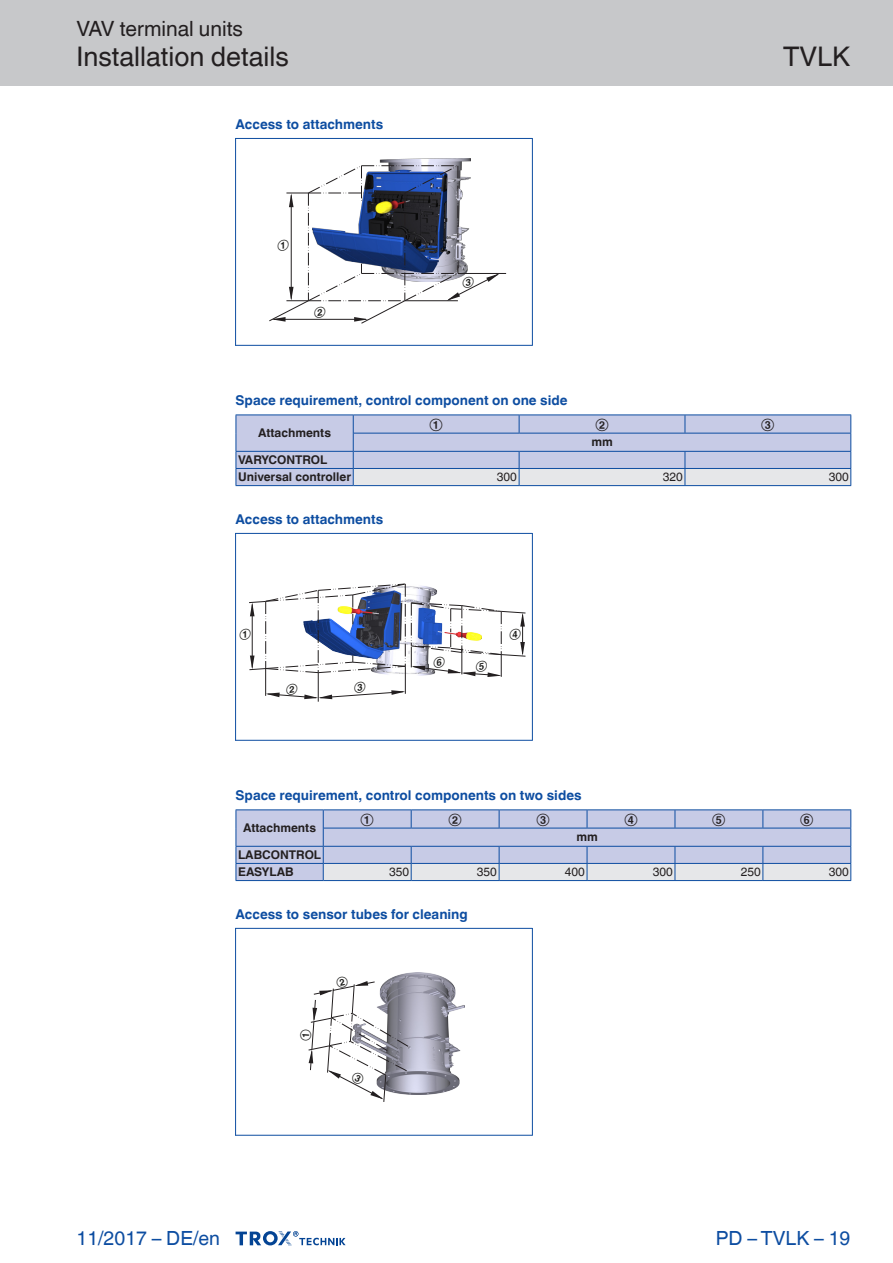
<style>
.page{position:relative;width:893px;height:1263px;background:#fff}
.page>*{position:absolute;margin:0;border:0;box-sizing:border-box;transform-origin:0 0}
.Navigation_2{font:27px "TROX Helvetica";color:#231f20}
.Navigation_3{font:27px "TROX Helvetica";color:#231f20}
.Navigation_1{font:21px "TROX Helvetica";color:#231f20}
.country{font:19.5px "TROX Helvetica";color:#0d4da1}
.pagina_li-re{font:19.5px "TROX Helvetica";color:#0d4da1}
.table_title{font:700 13.5px "TROX Helvetica";color:#0d4da1}
.Standard_oben_links{font:700 13.5px "TROX Helvetica";color:#0d4da1}
.table_copy_h-cent_v{font:700 12px "TROX Helvetica";color:#231f20}
.table_copy_right_v-c{font:12px "TROX Helvetica";color:#231f20}
.table_head_h-centr_v{font:700 12px "TROX Helvetica";color:#231f20}
.table_head_h-centr_v-2{font:12px "TROX Helvetica";color:#231f20}
</style>
<div class="page">
<div style="left:0;top:0;width:893px;height:85px;background:#c7c8ca"></div>
<svg style="left:236px;top:1231px;width:110px;height:15px"></svg>
<hr style="left:353px;top:414px;width:166px;height:1px;background:#0d4da1">
<hr style="left:519px;top:414px;width:166px;height:1px;background:#0d4da1">
<hr style="left:685px;top:414px;width:166px;height:1px;background:#0d4da1">
<hr style="left:236px;top:414px;width:117px;height:1px;background:#0d4da1">
<svg style="left:236px;top:415px;width:615px;height:71px;background:#c1c8e2"></svg>
<hr style="left:236px;top:451px;width:117px;height:1px;background:#0d4da1">
<hr style="left:323px;top:809px;width:88px;height:1px;background:#0d4da1">
<hr style="left:411px;top:809px;width:88px;height:1px;background:#0d4da1">
<hr style="left:499px;top:809px;width:88px;height:1px;background:#0d4da1">
<hr style="left:587px;top:809px;width:88px;height:1px;background:#0d4da1">
<hr style="left:675px;top:809px;width:88px;height:1px;background:#0d4da1">
<hr style="left:763px;top:809px;width:88px;height:1px;background:#0d4da1">
<hr style="left:236px;top:880px;width:87px;height:1px;background:#0d4da1">
<hr style="left:323px;top:880px;width:88px;height:1px;background:#0d4da1">
<hr style="left:411px;top:880px;width:88px;height:1px;background:#0d4da1">
<hr style="left:499px;top:880px;width:88px;height:1px;background:#0d4da1">
<hr style="left:587px;top:880px;width:88px;height:1px;background:#0d4da1">
<hr style="left:675px;top:880px;width:88px;height:1px;background:#0d4da1">
<hr style="left:763px;top:880px;width:88px;height:1px;background:#0d4da1">
<hr style="left:236px;top:809px;width:87px;height:1px;background:#0d4da1">
<svg style="left:236px;top:810px;width:615px;height:70px;background:#c2c9e2"></svg>
<hr style="left:236px;top:846px;width:87px;height:1px;background:#0d4da1">
<img style="left:379px;top:159px;width:91px;height:6px">
<hr style="left:458px;top:273px;width:48px;height:1px;background:#231f20">
<hr style="left:235px;top:138px;width:1px;height:208px;background:#0d4da1">
<hr style="left:532px;top:138px;width:1px;height:208px;background:#0d4da1">
<hr style="left:235px;top:138px;width:297px;height:1px;background:#0d4da1">
<hr style="left:235px;top:345px;width:297px;height:1px;background:#0d4da1">
<hr style="left:235px;top:533px;width:1px;height:208px;background:#0d4da1">
<hr style="left:532px;top:533px;width:1px;height:208px;background:#0d4da1">
<hr style="left:235px;top:533px;width:297px;height:1px;background:#0d4da1">
<hr style="left:235px;top:740px;width:297px;height:1px;background:#0d4da1">
<img style="left:399px;top:973px;width:65px;height:121px">
<hr style="left:235px;top:928px;width:1px;height:207px;background:#0d4da1">
<hr style="left:532px;top:928px;width:1px;height:207px;background:#0d4da1">
<hr style="left:235px;top:928px;width:297px;height:1px;background:#0d4da1">
<hr style="left:235px;top:1135px;width:297px;height:1px;background:#0d4da1">
<svg style="left:269px;top:165px;width:230px;height:159px"></svg>
<svg style="left:249px;top:583px;width:277px;height:119px"></svg>
<svg style="left:308px;top:975px;width:101px;height:127px"></svg>
<p class="Navigation_1" style="left:77px;top:17px;width:168px">VAV terminal units</p>
<p class="Navigation_2" style="left:77px;top:41px;width:214px">Installation details</p>
<p class="Standard_oben_links" style="left:236px;top:116px;width:149px">Access to attachments</p>
<p class="Navigation_3" style="left:783px;top:41px;width:69px">TVLK</p>
<p class="table_title" style="left:236px;top:392px;width:334px">Space requirement, control component on one side</p>
<p class="table_head_h-centr_v" style="left:258px;top:426px;width:74px">Attachments</p>
<p class="table_head_h-centr_v-2" style="left:430px;top:417px;width:15px">①</p>
<p class="table_head_h-centr_v-2" style="left:595px;top:417px;width:15px">②</p>
<p class="table_head_h-centr_v-2" style="left:761px;top:417px;width:15px">③</p>
<p class="table_head_h-centr_v" style="left:591px;top:435px;width:23px">mm</p>
<p class="table_copy_h-cent_v" style="left:238px;top:453px;width:91px">VARYCONTROL</p>
<p class="table_copy_h-cent_v" style="left:238px;top:470px;width:115px">Universal controller</p>
<p class="table_copy_right_v-c" style="left:497px;top:470px;width:22px">300</p>
<p class="table_copy_right_v-c" style="left:663px;top:470px;width:22px">320</p>
<p class="table_copy_right_v-c" style="left:829px;top:470px;width:22px">300</p>
<p class="Standard_oben_links" style="left:236px;top:511px;width:149px">Access to attachments</p>
<p class="table_title" style="left:236px;top:787px;width:348px">Space requirement, control components on two sides</p>
<p class="table_head_h-centr_v" style="left:243px;top:821px;width:74px">Attachments</p>
<p class="table_head_h-centr_v-2" style="left:361px;top:811px;width:15px">①</p>
<p class="table_head_h-centr_v-2" style="left:448px;top:811px;width:15px">②</p>
<p class="table_head_h-centr_v-2" style="left:536px;top:811px;width:15px">③</p>
<p class="table_head_h-centr_v-2" style="left:624px;top:811px;width:15px">④</p>
<p class="table_head_h-centr_v-2" style="left:712px;top:811px;width:15px">⑤</p>
<p class="table_head_h-centr_v-2" style="left:800px;top:811px;width:15px">⑥</p>
<p class="table_head_h-centr_v" style="left:576px;top:830px;width:23px">mm</p>
<p class="table_copy_h-cent_v" style="left:238px;top:848px;width:85px">LABCONTROL</p>
<p class="table_copy_h-cent_v" style="left:238px;top:865px;width:57px">EASYLAB</p>
<p class="table_copy_right_v-c" style="left:389px;top:865px;width:22px">350</p>
<p class="table_copy_right_v-c" style="left:477px;top:865px;width:22px">350</p>
<p class="table_copy_right_v-c" style="left:565px;top:865px;width:22px">400</p>
<p class="table_copy_right_v-c" style="left:653px;top:865px;width:22px">300</p>
<p class="table_copy_right_v-c" style="left:741px;top:865px;width:22px">250</p>
<p class="table_copy_right_v-c" style="left:829px;top:865px;width:22px">300</p>
<p class="Standard_oben_links" style="left:236px;top:906px;width:234px">Access to sensor tubes for cleaning</p>
<p class="country" style="left:77px;top:1227px;width:145px">11/2017 – DE/en</p>
<p class="pagina_li-re" style="left:716px;top:1227px;width:136px">PD – TVLK – 19</p>
</div>
